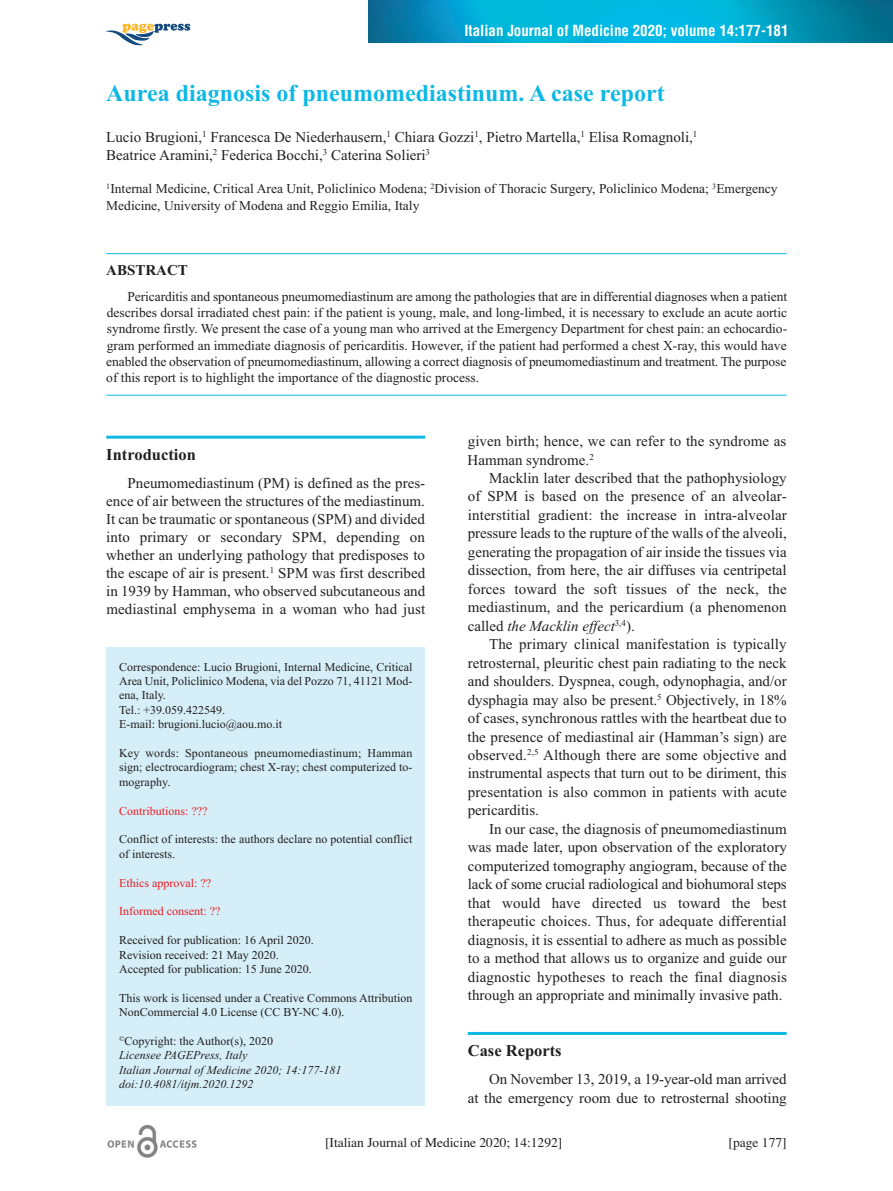
<style>
.page{position:relative;width:893px;height:1191px;background:#fff}
.page>*{position:absolute;margin:0;border:0;box-sizing:border-box;transform-origin:0 0}
.t1{font:700 24px "Times New Roman";color:#0db8e4}
.t2{font:700 16.5px "Times New Roman";color:#231f20}
.t3{font:15px/18.5px "Times New Roman";color:#231f20;text-align:justify}
.t4{font:700 condensed 15px "Helvetica";color:#fff}
.t5{font:700 15px "Times New Roman";color:#231f20}
.t6{font:13.5px/16.2px "Times New Roman";color:#231f20}
.t7{font:13.5px "Times";color:#231f20}
.t8{font:12px/14.4px "Times New Roman";color:#231f20}
.t9{font:italic 12px/14.4px "Times New Roman";color:#231f20}
.t10{font:12px "Times New Roman";color:#ee1d23}
.s1{font-style:normal}
.s2{font-style:italic}
</style>
<div class="page">
<hr style="left:106px;top:435px;width:319px;height:3px;background:#0db8e4">
<hr style="left:468px;top:1032px;width:319px;height:3px;background:#0db8e4">
<img style="left:368px;top:0;width:525px;height:42px">
<hr style="left:106px;top:253px;width:681px;height:1px;background:#0db8e4">
<hr style="left:106px;top:395px;width:681px;height:1px;background:#0db8e4">
<div style="left:106px;top:647px;width:319px;height:459px;background:#d5eef8"></div>
<img style="left:107px;top:1124px;width:90px;height:34px">
<svg style="left:106px;top:23px;width:84px;height:22px"></svg>
<p class="t4" style="left:464px;top:22px;width:326px">Italian Journal of Medicine 2020; volume 14:177-181</p>
<h1 class="t1" style="left:106px;top:79px;width:560px">Aurea diagnosis of pneumomediastinum. A case report</h1>
<p class="t3" style="left:106px;top:128px;width:593px;line-height:18px">Lucio Brugioni,<sup>1</sup> Francesca De Niederhausern,<sup>1</sup> Chiara Gozzi<sup>1</sup>, Pietro Martella,<sup>1</sup> Elisa Romagnoli,<sup>1<br></sup>Beatrice Aramini,<sup>2</sup> Federica Bocchi,<sup>3</sup> Caterina Solieri<sup>3</sup></p>
<p class="t6" style="left:106px;top:181px;width:673px"><sup>1</sup>Internal Medicine, Critical Area Unit, Policlinico Modena; <sup>2</sup>Division of Thoracic Surgery, Policlinico Modena; <sup>3</sup>Emergency<br>Medicine, University of Modena and Reggio Emilia, Italy</p>
<p class="t5" style="left:106px;top:261px;width:83px">ABSTRACT</p>
<p class="t6" style="left:106px;top:288px;width:682px;text-align:justify;text-indent:21px">Pericarditis and spontaneous pneumomediastinum are among the pathologies that are in differential diagnoses when a patient describes dorsal irradiated chest pain: if the patient is young, male, and long-limbed, it is necessary to exclude an acute aortic syndrome firstly. We present the case of a young man who arrived at the Emergency Department for chest pain: an echocardio&shy;gram performed an immediate diagnosis of pericarditis. However, if the patient had performed a chest X-ray, this would have enabled the observation of pneumomediastinum, allowing a correct diagnosis of pneumomediastinum and treatment. The purpose of this report is to highlight the importance of the diagnostic process.</p>
<p class="t2" style="left:106px;top:444px;width:91px">Introduction</p>
<p class="t3" style="left:106px;top:473px;width:321px;line-height:18px;text-indent:22px">Pneumomediastinum (PM) is defined as the pres&shy;ence of air between the structures of the mediastinum.<br>It can be traumatic or spontaneous (SPM) and divided into primary or secondary SPM, depending on whether an underlying pathology that predisposes to the escape of air is present.<sup>1</sup> SPM was first described in 1939 by Hamman, who observed subcutaneous and mediastinal emphysema in a woman who had just</p>
<p class="t8" style="left:119px;top:659px;width:295px">Correspondence: Lucio Brugioni, Internal Medicine, Critical Area Unit, Policlinico Modena, via del Pozzo 71, 41121 Mod&shy;ena, Italy.<br>Tel.: +39.059.422549.<br>E-mail: brugioni.lucio@aou.mo.it</p>
<p class="t8" style="left:119px;top:745px;width:295px;text-align:justify">Key words: Spontaneous pneumomediastinum; Hamman sign; electrocardiogram; chest X-ray; chest computerized to&shy;mography.</p>
<p class="t10" style="left:119px;top:803px;width:90px">Contributions: ???</p>
<p class="t8" style="left:119px;top:832px;width:295px">Conflict of interests: the authors declare no potential conflict of interests.</p>
<p class="t10" style="left:119px;top:875px;width:93px">Ethics approval: ??</p>
<p class="t10" style="left:119px;top:904px;width:103px">Informed consent: ??</p>
<p class="t8" style="left:119px;top:933px;width:196px">Received for publication: 16 April 2020.<br>Revision received: 21 May 2020.<br>Accepted for publication: 15 June 2020.</p>
<p class="t8" style="left:119px;top:990px;width:295px">This work is licensed under a Creative Commons Attribution<br>NonCommercial 4.0 License (CC BY-NC 4.0).</p>
<p class="t9" style="left:119px;top:1033px;width:224px"><sup>©</sup><span class="s1">Copyright: the Author(s), 2020<br></span>Licensee PAGEPress, Italy<br>Italian Journal of Medicine 2020; 14:177-181 doi:10.4081/itjm.2020.1292</p>
<p class="t3" style="left:468px;top:431px;width:320px">given birth; hence, we can refer to the syndrome as<br>Hamman syndrome.<sup>2</sup></p>
<p class="t3" style="left:468px;top:468px;width:321px;text-indent:21px">Macklin later described that the pathophysiology of SPM is based on the presence of an alveolar&shy;interstitial gradient: the increase in intra-alveolar pressure leads to the rupture of the walls of the alveoli, generating the propagation of air inside the tissues via dissection, from here, the air diffuses via centripetal forces toward the soft tissues of the neck, the mediastinum, and the pericardium (a phenomenon called <span class="s2">the Macklin effect</span><sup>3,4</sup>).</p>
<p class="t3" style="left:468px;top:635px;width:321px;text-indent:21px">The primary clinical manifestation is typically retrosternal, pleuritic chest pain radiating to the neck and shoulders. Dyspnea, cough, odynophagia, and/or dysphagia may also be present.<sup>5</sup> Objectively, in 18% of cases, synchronous rattles with the heartbeat due to the presence of mediastinal air (Hamman’s sign) are observed.<sup>2,5</sup> Although there are some objective and instrumental aspects that turn out to be diriment, this presentation is also common in patients with acute pericarditis.</p>
<p class="t3" style="left:468px;top:819px;width:321px;text-indent:21px">In our case, the diagnosis of pneumomediastinum was made later, upon observation of the exploratory computerized tomography angiogram, because of the lack of some crucial radiological and biohumoral steps that would have directed us toward the best therapeutic choices. Thus, for adequate differential diagnosis, it is essential to adhere as much as possible to a method that allows us to organize and guide our diagnostic hypotheses to reach the final diagnosis through an appropriate and minimally invasive path.</p>
<p class="t2" style="left:468px;top:1040px;width:95px">Case Reports</p>
<p class="t3" style="left:468px;top:1069px;width:320px;text-align:right">On November 13, 2019, a 19-year-old man arrived<br>at the emergency room due to retrosternal shooting</p>
<p class="t7" style="left:325px;top:1134px;width:239px">[Italian Journal of Medicine 2020; 14:1292]</p>
<p class="t7" style="left:728px;top:1134px;width:60px">[page 177]</p>
</div>
